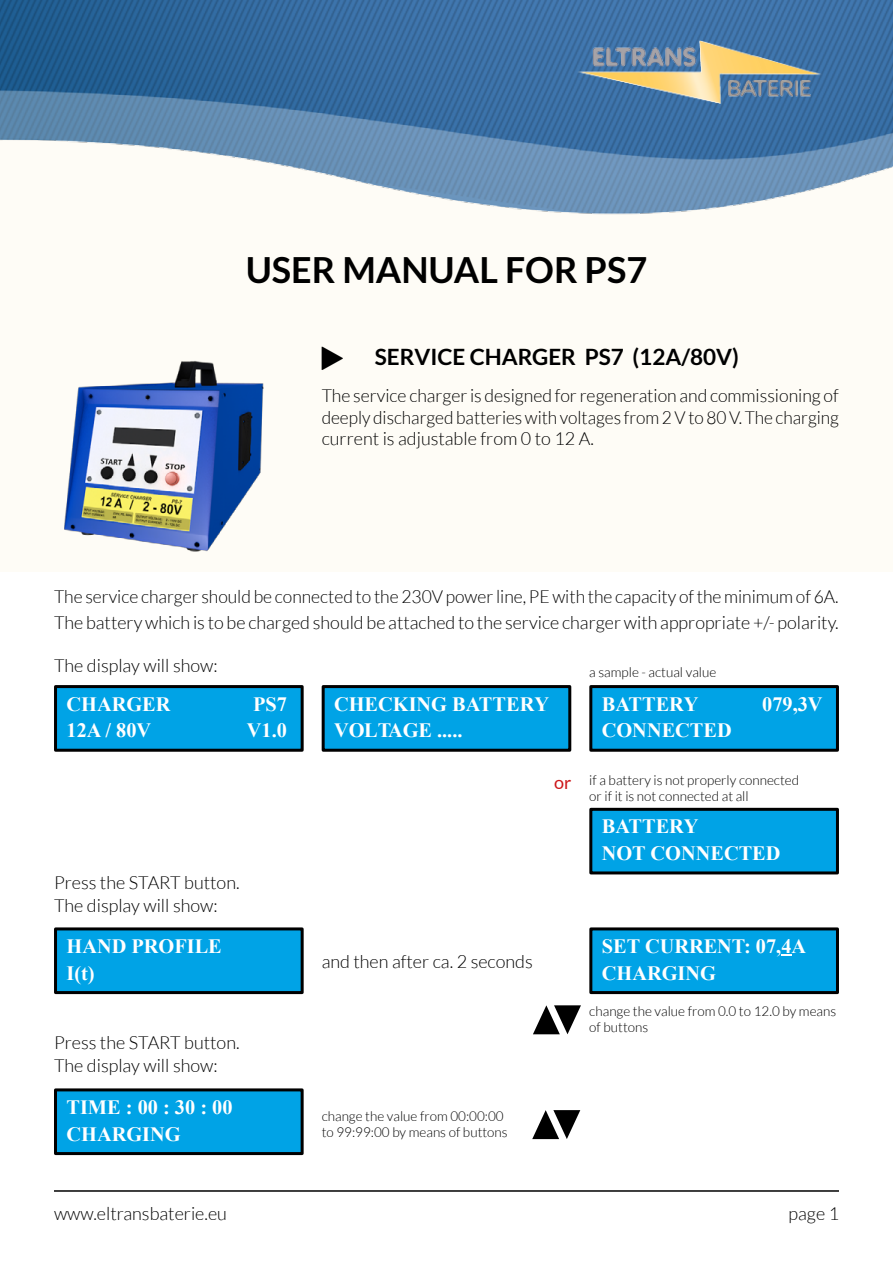
<style>
.page{position:relative;width:893px;height:1263px;background:#fff}
.page>*{position:absolute;margin:0;border:0;box-sizing:border-box;transform-origin:0 0}
.t1{font:700 36px "Lato";color:#000}
.t2{font:700 22.5px "Lato";color:#000}
.t3{font:700 20.4px/26.5px "Times New Roman";color:#fff}
.t4{font:300 18px/21.6px "Lato";color:#000;text-align:justify}
.t5{font:18px "Lato";color:#cd171a}
.t6{font:300 13.5px/16.2px "Lato";color:#000}
</style>
<div class="page">
<div style="left:0;top:26px;width:893px;height:546px;background:#fefcf6"></div>
<img style="left:0;top:0;width:893px;height:215px">
<img style="left:577px;top:41px;width:247px;height:62px">
<img style="left:64px;top:361px;width:200px;height:191px">
<hr style="left:54px;top:1190px;width:785px;height:1px;background:#000">
<div style="left:56px;top:686px;width:246px;height:64px;background:#00a3e6"></div>
<div style="left:54px;top:685px;width:250px;height:67px;border:3px solid #000"></div>
<div style="left:323px;top:686px;width:247px;height:64px;background:#00a3e6"></div>
<div style="left:322px;top:685px;width:249px;height:67px;border:3px solid #000"></div>
<div style="left:591px;top:686px;width:246px;height:64px;background:#00a3e6"></div>
<div style="left:589px;top:685px;width:250px;height:67px;border:3px solid #000"></div>
<div style="left:591px;top:809px;width:246px;height:64px;background:#00a3e6"></div>
<div style="left:589px;top:808px;width:250px;height:66px;border:3px solid #000"></div>
<div style="left:56px;top:929px;width:246px;height:63px;background:#00a3e6"></div>
<div style="left:54px;top:927px;width:250px;height:67px;border:3px solid #000"></div>
<div style="left:591px;top:929px;width:246px;height:63px;background:#00a3e6"></div>
<div style="left:589px;top:927px;width:250px;height:67px;border:3px solid #000"></div>
<svg style="left:781px;top:954px;width:10px;height:2px"></svg>
<svg style="left:533px;top:1005px;width:48px;height:29px"></svg>
<svg style="left:532px;top:1110px;width:48px;height:29px"></svg>
<div style="left:56px;top:1090px;width:246px;height:63px;background:#00a3e6"></div>
<div style="left:54px;top:1088px;width:250px;height:67px;border:3px solid #000"></div>
<h1 class="t1" style="left:246px;top:249px;width:403px">USER MANUAL FOR PS7</h1>
<p class="t2" style="left:375px;top:344px;width:366px">SERVICE CHARGER PS7 (12A/80V)</p>
<p class="t4" style="left:322px;top:385px;width:519px">The service charger is designed for regeneration and commissioning of deeply discharged batteries with voltages from 2 V to 80 V. The charging current is adjustable from 0 to 12 A.</p>
<p class="t4" style="left:54px;top:584px;width:786px;line-height:25.8px">The service charger should be connected to the 230V power line, PE with the capacity of the minimum of 6A.<br>The battery which is to be charged should be attached to the service charger with appropriate +/- polarity.</p>
<p class="t4" style="left:54px;top:654px;width:165px">The display will show:</p>
<p class="t6" style="left:589px;top:664px;width:128px">a sample - actual value</p>
<p class="t3" style="left:67px;top:690px;width:105px">CHARGER<br>12A / 80V</p>
<p class="t3" style="left:247px;top:690px;width:42px;text-align:center">PS7<br>V1.0</p>
<p class="t3" style="left:334px;top:690px;width:216px">CHECKING BATTERY<br>VOLTAGE .....</p>
<p class="t3" style="left:602px;top:690px;width:131px">BATTERY<br>CONNECTED</p>
<p class="t3" style="left:762px;top:690px;width:62px">079,3V</p>
<p class="t4" style="left:54px;top:872px;width:187px">Press the START button.</p>
<p class="t4" style="left:54px;top:895px;width:165px">The display will show:</p>
<p class="t5" style="left:554px;top:772px;width:19px">or</p>
<p class="t6" style="left:589px;top:772px;width:211px">if a battery is not properly connected or if it is not connected at all</p>
<p class="t3" style="left:602px;top:813px;width:180px">BATTERY<br>NOT CONNECTED</p>
<p class="t3" style="left:67px;top:932px;width:157px">HAND PROFILE<br>I(t)</p>
<p class="t3" style="left:602px;top:932px;width:206px">SET CURRENT: 07,4A<br>CHARGING</p>
<p class="t4" style="left:322px;top:951px;width:213px">and then after ca. 2 seconds</p>
<p class="t4" style="left:54px;top:1032px;width:187px">Press the START button.</p>
<p class="t4" style="left:54px;top:1055px;width:165px">The display will show:</p>
<p class="t3" style="left:66px;top:1093px;width:168px">TIME : 00 : 30 : 00<br>CHARGING</p>
<p class="t6" style="left:322px;top:1108px;width:188px">change the value from 00:00:00 to 99:99:00 by means of buttons</p>
<p class="t6" style="left:589px;top:1003px;width:248px">change the value from 0.0 to 12.0 by means of buttons</p>
<p class="t4" style="left:54px;top:1203px;width:174px">www.eltransbaterie.eu</p>
<p class="t4" style="left:789px;top:1203px;width:52px">page 1</p>
</div>
